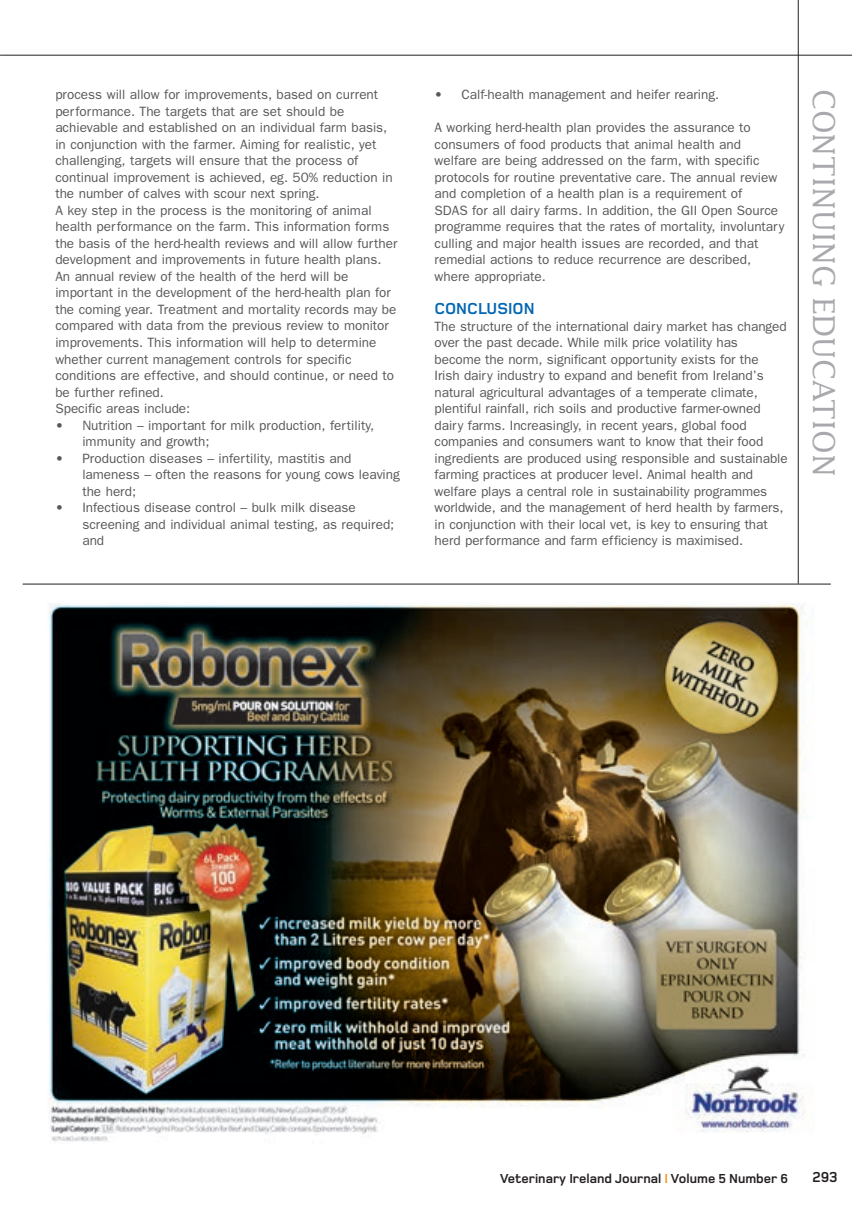
<style>
.page{position:relative;width:852px;height:1205px;background:#fff}
.page>*{position:absolute;margin:0;border:0;box-sizing:border-box;transform-origin:0 0}
.t1{font:30px "Lucida";color:#a8a9ad}
.t2{font:700 16.5px "Foundry Monoline";color:#0166b3}
.t3{font:700 15px "Foundry Monoline";color:#231f20}
.t4{font:13.5px/16.5px "Franklin Gothic";color:#57585a}
.t5{font:700 13.5px "Foundry Monoline";color:#231f20}
.s1{color:#f7981d}
</style>
<div class="page">
<hr style="left:1px;top:55px;width:851px;height:1px;background:#231f20">
<hr style="left:798px;top:0;width:1px;height:583px;background:#231f20">
<img style="left:48px;top:603px;width:761px;height:539px">
<hr style="left:23px;top:583px;width:807px;height:1px;background:#231f20">
<p class="t4" style="left:55px;top:86px;width:343px">process will allow for improvements, based on current performance. The targets that are set should be achievable and established on an individual farm basis, in conjunction with the farmer. Aiming for realistic, yet challenging, targets will ensure that the process of continual improvement is achieved, eg. 50% reduction in the number of calves with scour next spring.<br>A key step in the process is the monitoring of animal health performance on the farm. This information forms the basis of the herd-health reviews and will allow further development and improvements in future health plans.<br>An annual review of the health of the herd will be important in the development of the herd-health plan for the coming year. Treatment and mortality records may be compared with data from the previous review to monitor improvements. This information will help to determine whether current management controls for specific conditions are effective, and should continue, or need to be further refined.<br>Specific areas include:</p>
<p class="t4" style="left:82px;top:416px;width:293px;text-indent:-27px">• Nutrition – important for milk production, fertility, immunity and growth;</p>
<p class="t4" style="left:82px;top:449px;width:319px;text-indent:-27px">• Production diseases – infertility, mastitis and lameness – often the reasons for young cows leaving the herd;</p>
<p class="t4" style="left:82px;top:499px;width:313px;text-indent:-27px">• Infectious disease control – bulk milk disease screening and individual animal testing, as required; and</p>
<p class="t4" style="left:434px;top:86px;width:286px">• Calf-health management and heifer rearing.</p>
<p class="t4" style="left:434px;top:119px;width:351px">A working herd-health plan provides the assurance to consumers of food products that animal health and welfare are being addressed on the farm, with specific protocols for routine preventative care. The annual review and completion of a health plan is a requirement of<br>SDAS for all dairy farms. In addition, the GII Open Source programme requires that the rates of mortality, involuntary culling and major health issues are recorded, and that remedial actions to reduce recurrence are described, where appropriate.</p>
<p class="t2" style="left:434px;top:300px;width:101px">CONCLUSION</p>
<p class="t4" style="left:434px;top:317px;width:355px">The structure of the international dairy market has changed over the past decade. While milk price volatility has<br>become the norm, significant opportunity exists for the<br>Irish dairy industry to expand and benefit from Ireland’s natural agricultural advantages of a temperate climate, plentiful rainfall, rich soils and productive farmer-owned dairy farms. Increasingly, in recent years, global food companies and consumers want to know that their food ingredients are produced using responsible and sustainable farming practices at producer level. Animal health and welfare plays a central role in sustainability programmes worldwide, and the management of herd health by farmers, in conjunction with their local vet, is key to ensuring that herd performance and farm efficiency is maximised.</p>
<h1 class="t1" style="left:842px;top:89px;width:390px;rotate:90deg">CONTINUING EDUCATION</h1>
<p class="t5" style="left:500px;top:1171px;width:290px">Veterinary Ireland Journal <span class="s1">I</span> Volume 5 Number 6</p>
<p class="t3" style="left:812px;top:1169px;width:27px">293</p>
</div>
